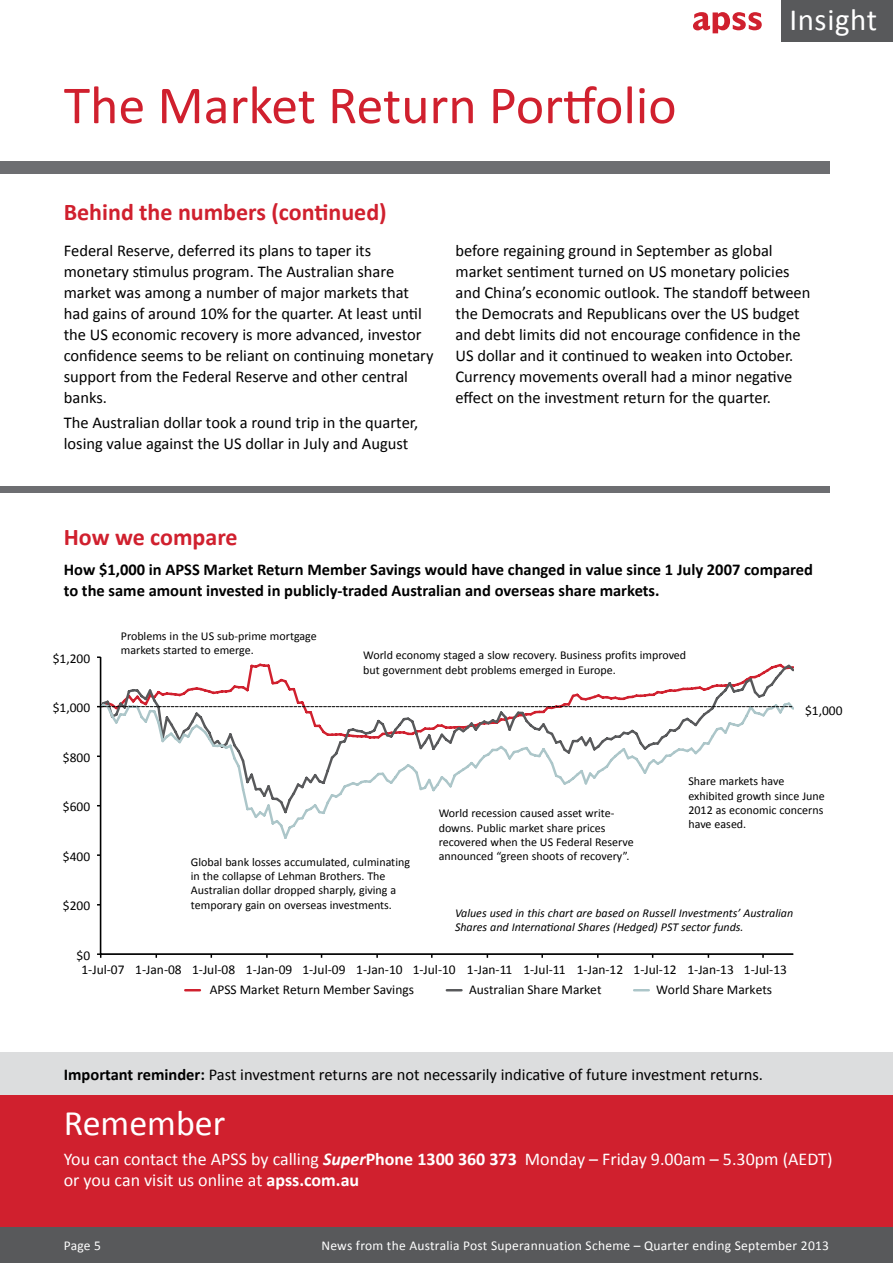
<style>
.page{position:relative;width:893px;height:1263px;background:#fff}
.page>*{position:absolute;margin:0;border:0;box-sizing:border-box;transform-origin:0 0}
.t1{font:54px "Calibri";color:#d0202e}
.t2{font:36px "Calibri";color:#fff}
.t3{font:30.9px "Calibri";letter-spacing:.02em;color:#fff}
.t4{font:700 24px "Calibri";color:#d0202e}
.t5{font:18px/21.6px "Calibri";color:#fff}
.t6{font:16.5px/21px "Calibri";color:#000}
.t7{font:700 16.5px/21px "Calibri";color:#000}
.t8{font:13.5px/20.1px "Calibri";color:#000}
.t9{font:13.5px "Calibri";letter-spacing:.02em;color:#fff}
.t10{font:12px/14.4px "Calibri";color:#000}
.t11{font:italic 12px/14.4px "Calibri";color:#000}
.s1{font-weight:700}
.s2{font-weight:700;font-style:italic}
</style>
<div class="page">
<div style="left:0;top:161px;width:829px;height:13px;background:#6d6e71"></div>
<div style="left:0;top:486px;width:829px;height:6px;background:#6d6e71"></div>
<div style="left:781px;top:0;width:112px;height:41px;background:#58595b"></div>
<svg style="left:693px;top:12px;width:69px;height:21px"></svg>
<svg style="left:185px;top:989px;width:15px;height:2px"></svg>
<svg style="left:447px;top:989px;width:14px;height:2px"></svg>
<svg style="left:634px;top:989px;width:15px;height:2px"></svg>
<svg style="left:99px;top:656px;width:695px;height:299px"></svg>
<div style="left:0;top:1052px;width:893px;height:43px;background:#dcddde"></div>
<div style="left:0;top:1227px;width:893px;height:36px;background:#58595b"></div>
<div style="left:0;top:1095px;width:893px;height:132px;background:#d0202e"></div>
<h1 class="t1" style="left:64px;top:71px;width:614px">The Market Return Portfolio</h1>
<h3 class="t4" style="left:64px;top:197px;width:324px">Behind the numbers (continued)</h3>
<h3 class="t3" style="left:789px;top:0;width:89px">Insight</h3>
<p class="t6" style="left:64px;top:240px;width:371px">Federal Reserve, deferred its plans to taper its monetary stimulus program. The Australian share market was among a number of major markets that had gains of around 10% for the quarter. At least until the US economic recovery is more advanced, investor confidence seems to be reliant on continuing monetary support from the Federal Reserve and other central banks.</p>
<p class="t6" style="left:64px;top:412px;width:356px">The Australian dollar took a round trip in the quarter, losing value against the US dollar in July and August</p>
<p class="t6" style="left:455px;top:240px;width:356px">before regaining ground in September as global market sentiment turned on US monetary policies and China’s economic outlook. The standoff between the Democrats and Republicans over the US budget and debt limits did not encourage confidence in the US dollar and it continued to weaken into October.<br>Currency movements overall had a minor negative effect on the investment return for the quarter.</p>
<h3 class="t4" style="left:64px;top:522px;width:175px">How we compare</h3>
<p class="t7" style="left:64px;top:558px;width:751px">How $1,000 in APSS Market Return Member Savings would have changed in value since 1 July 2007 compared to the same amount invested in publicly-traded Australian and overseas share markets.</p>
<p class="t8" style="left:53px;top:648px;width:39px">$1,200</p>
<p class="t8" style="left:53px;top:698px;width:39px">$1,000</p>
<p class="t8" style="left:63px;top:747px;width:29px">$800</p>
<p class="t8" style="left:63px;top:797px;width:29px">$600</p>
<p class="t8" style="left:63px;top:846px;width:29px">$400</p>
<p class="t8" style="left:63px;top:896px;width:29px">$200</p>
<p class="t8" style="left:77px;top:945px;width:15px">$0</p>
<p class="t10" style="left:121px;top:628px;width:197px">Problems in the US sub-prime mortgage markets started to emerge.</p>
<p class="t10" style="left:363px;top:648px;width:324px">World economy staged a slow recovery. Business profits improved but government debt problems emerged in Europe.</p>
<p class="t8" style="left:805px;top:700px;width:39px">$1,000</p>
<p class="t10" style="left:191px;top:854px;width:221px">Global bank losses accumulated, culminating in the collapse of Lehman Brothers. The Australian dollar dropped sharply, giving a temporary gain on overseas investments.</p>
<p class="t10" style="left:439px;top:806px;width:196px">World recession caused asset write&shy;downs. Public market share prices recovered when the US Federal Reserve announced “green shoots of recovery”.</p>
<p class="t10" style="left:688px;top:774px;width:138px">Share markets have exhibited growth since June<br>2012 as economic concerns have eased.</p>
<p class="t11" style="left:455px;top:905px;width:340px">Values used in this chart are based on Russell Investments’ Australian<br>Shares and International Shares (Hedged) PST sector funds.</p>
<p class="t8" style="left:210px;top:959px;width:579px;text-indent:-128px">1-Jul-07 1-Jan-08 1-Jul-08 1-Jan-09 1-Jul-09 1-Jan-10 1-Jul-10 1-Jan-11 1-Jul-11 1-Jan-12 1-Jul-12 1-Jan-13 1-Jul-13<br>APSS Market Return Member Savings</p>
<p class="t8" style="left:469px;top:979px;width:134px">Australian Share Market</p>
<p class="t8" style="left:656px;top:979px;width:117px">World Share Markets</p>
<p class="t6" style="left:64px;top:1064px;width:701px"><span class="s1">Important reminder:</span> Past investment returns are not necessarily indicative of future investment returns.</p>
<h2 class="t2" style="left:64px;top:1100px;width:163px">Remember</h2>
<p class="t5" style="left:64px;top:1148px;width:770px">You can contact the APSS by calling <span class="s2">Super</span><span class="s1">Phone 1300 360 373</span> Monday – Friday 9.00am – 5.30pm (AEDT) or you can visit us online at <span class="s1">apss.com.au</span></p>
<p class="t9" style="left:64px;top:1237px;width:39px">Page 5</p>
<p class="t9" style="left:321px;top:1237px;width:509px">News from the Australia Post Superannuation Scheme – Quarter ending September 2013</p>
</div>
